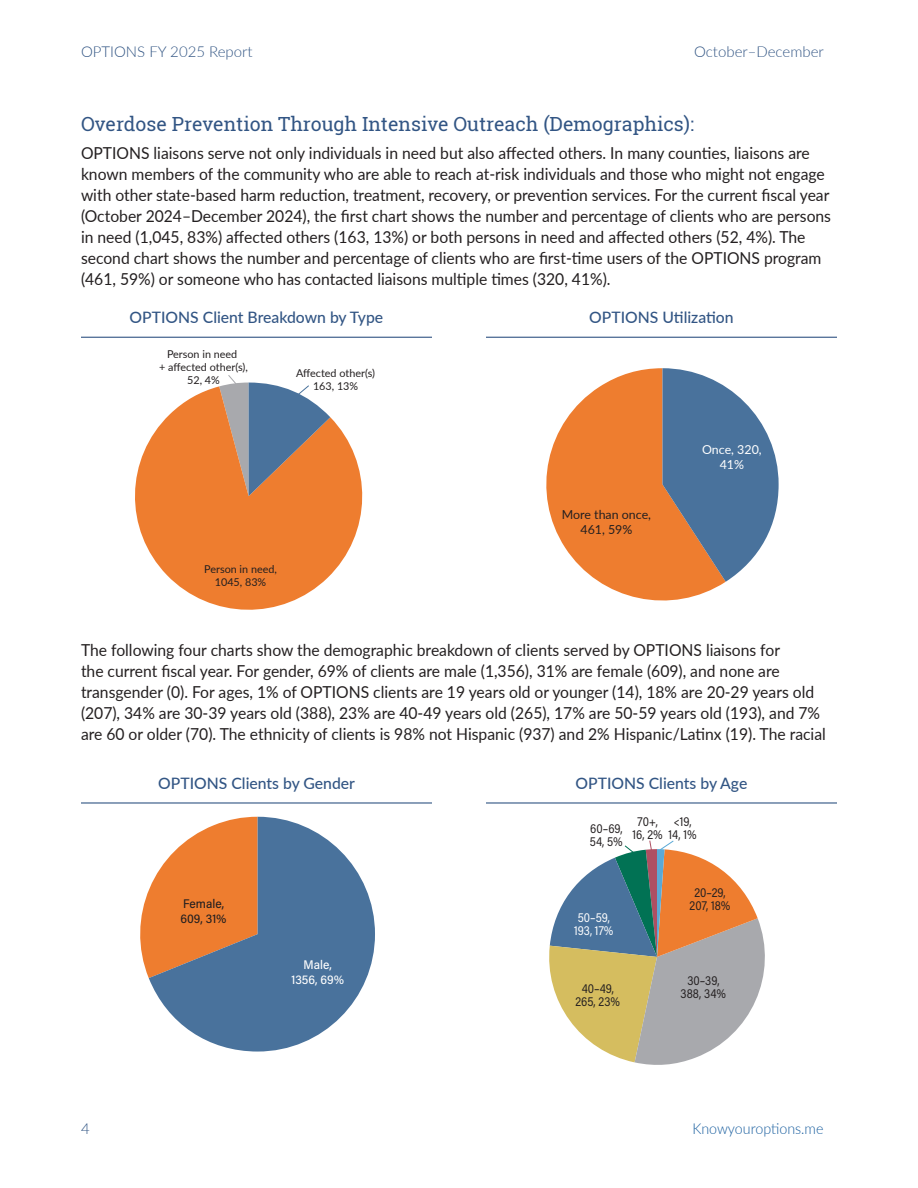
<style>
.page{position:relative;width:918px;height:1188px;background:#fff}
.page>*{position:absolute;margin:0;border:0;box-sizing:border-box;transform-origin:0 0}
.Subhead_1{font:19.5px "Roboto Slab";color:#325584}
.body_text{font:16.5px/21px "Lato";color:#231f20;scale:.95 1}
.t1{font:500 15.75px "Lato";color:#325584}
.t2{font:300 15px "Lato";color:#325584}
.t3{font:300 15px "Lato";color:#175d9e;scale:.95 1}
.t4{font:12.9px/12.9px "Acumin Pro Semi Cond";letter-spacing:.005em;color:#231f20;text-align:center;scale:.91 1}
.t5{font:12.9px/12.9px "Acumin Pro Semi Cond";color:#fff;scale:.91 1}
.t6{font:500 12.6px/15px "Acumin Pro Semi Cond";color:#231f20}
.t7{font:500 12.6px/15px "Acumin Pro Semi Cond";color:#fff;text-align:center}
.t8{font:12.45px/14.9px "Lato";color:#231f20;text-align:center}
.t9{font:12.45px/14.9px "Lato";color:#fff;text-align:center}
.t10{font:10.8px/12.9px "Lato";color:#231f20;text-align:center}
</style>
<div class="page">
<hr style="left:81px;top:337px;width:351px;height:1px;background:#325584">
<svg style="left:135px;top:386px;width:228px;height:224px;fill:#ee7d2f"></svg>
<svg style="left:219px;top:375px;width:111px;height:121px;background:#a68e83"></svg>
<hr style="left:486px;top:337px;width:351px;height:1px;background:#325584">
<hr style="left:81px;top:802px;width:351px;height:2px;background:#325584">
<svg style="left:546px;top:368px;width:179px;height:233px;fill:#ee7d2f"></svg>
<svg style="left:662px;top:368px;width:117px;height:214px"></svg>
<svg style="left:140px;top:890px;width:9px;height:88px"></svg>
<svg style="left:149px;top:817px;width:226px;height:235px;fill:#49729c"></svg>
<hr style="left:486px;top:802px;width:351px;height:2px;background:#325584">
<svg style="left:549px;top:840px;width:216px;height:225px"></svg>
<p class="t2" style="left:81px;top:41px;width:173px">OPTIONS FY 2025 Report</p>
<p class="t2" style="left:694px;top:41px;width:131px">October–December</p>
<h2 class="Subhead_1" style="left:81px;top:111px;width:615px">Overdose Prevention Through Intensive Outreach (Demographics):</h2>
<p class="body_text" style="left:81px;top:142px;width:791px">OPTIONS liaisons serve not only individuals in need but also affected others. In many counties, liaisons are known members of the community who are able to reach at-risk individuals and those who might not engage with other state-based harm reduction, treatment, recovery, or prevention services. For the current fiscal year (October 2024–December 2024), the first chart shows the number and percentage of clients who are persons in need (1,045, 83%) affected others (163, 13%) or both persons in need and affected others (52, 4%). The second chart shows the number and percentage of clients who are first-time users of the OPTIONS program (461, 59%) or someone who has contacted liaisons multiple times (320, 41%).</p>
<p class="t1" style="left:130px;top:306px;width:255px">OPTIONS Client Breakdown by Type</p>
<p class="t10" style="left:159px;top:347px;width:90px">Person in need<br>+ affected other(s),<br>52, 4%</p>
<p class="t1" style="left:589px;top:306px;width:146px">OPTIONS Utilization</p>
<p class="t10" style="left:296px;top:366px;width:80px">Affected other(s)<br>163, 13%</p>
<p class="t10" style="left:204px;top:562px;width:74px">Person in need,<br>1045, 83%</p>
<p class="t8" style="left:562px;top:507px;width:91px">More than once,<br>461, 59%</p>
<p class="t9" style="left:702px;top:442px;width:61px">Once, 320,<br>41%</p>
<p class="body_text" style="left:81px;top:638px;width:786px">The following four charts show the demographic breakdown of clients served by OPTIONS liaisons for<br>the current fiscal year. For gender, 69% of clients are male (1,356), 31% are female (609), and none are transgender (0). For ages, 1% of OPTIONS clients are 19 years old or younger (14), 18% are 20-29 years old (207), 34% are 30-39 years old (388), 23% are 40-49 years old (265), 17% are 50-59 years old (193), and 7% are 60 or older (70). The ethnicity of clients is 98% not Hispanic (937) and 2% Hispanic/Latinx (19). The racial</p>
<p class="t1" style="left:158px;top:772px;width:198px">OPTIONS Clients by Gender</p>
<p class="t1" style="left:576px;top:772px;width:173px">OPTIONS Clients by Age</p>
<p class="t4" style="left:669px;top:815px;width:32px">&lt;19,<br>14, 1%</p>
<p class="t4" style="left:633px;top:815px;width:35px">70+,<br>16, 2%</p>
<p class="t4" style="left:590px;top:822px;width:38px;text-align:left">60–69,<br>54, 5%</p>
<p class="t6" style="left:181px;top:896px;width:48px">Female,<br>609, 31%</p>
<p class="t7" style="left:291px;top:957px;width:54px">Male,<br>1356, 69%</p>
<p class="t5" style="left:574px;top:910px;width:45px">50–59,<br>193, 17%</p>
<p class="t4" style="left:690px;top:885px;width:46px">20–29,<br>207, 18%</p>
<p class="t4" style="left:576px;top:981px;width:51px">40–49,<br>265, 23%</p>
<p class="t4" style="left:681px;top:974px;width:52px">30–39,<br>388, 34%</p>
<p class="t2" style="left:81px;top:1118px;width:10px">4</p>
<p class="t3" style="left:692px;top:1118px;width:140px">Knowyouroptions.me</p>
</div>
